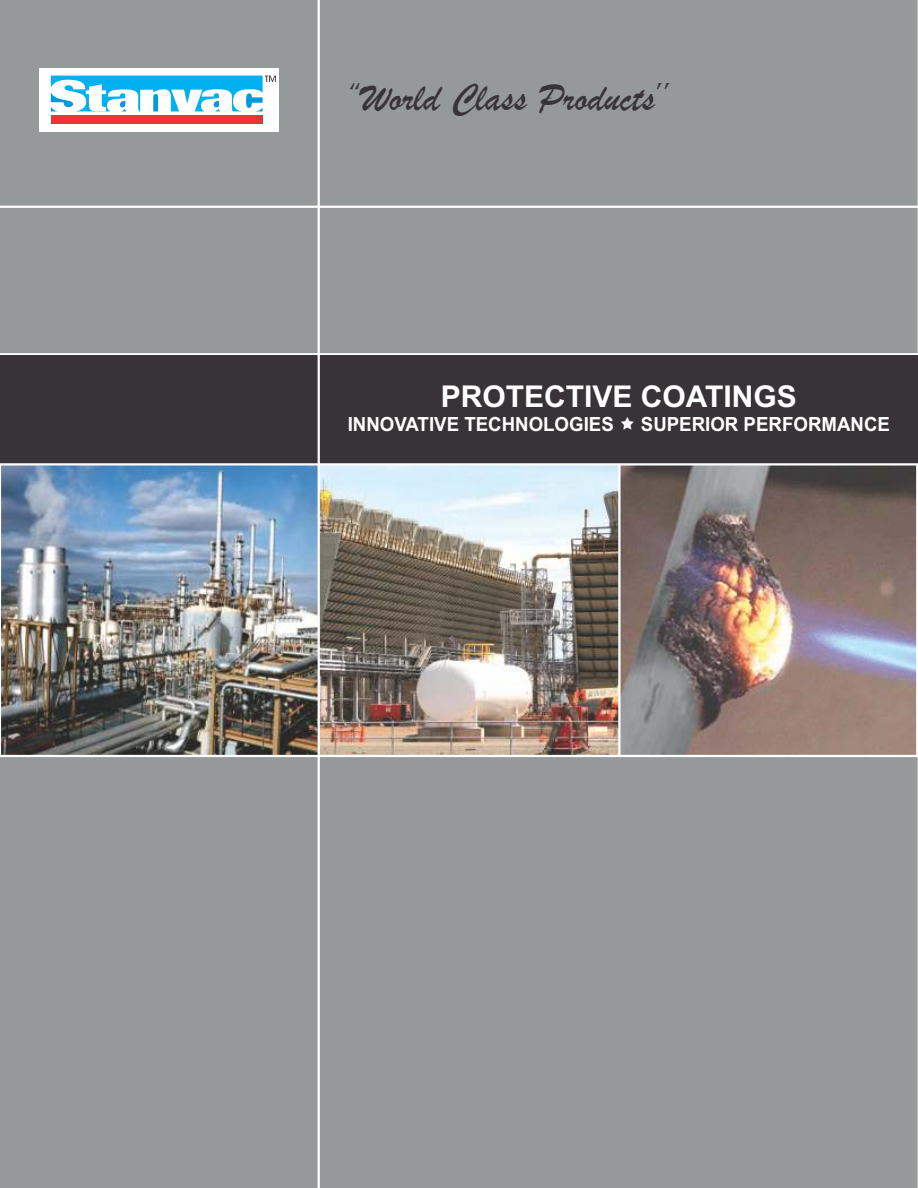
<style>
.page{position:relative;width:918px;height:1188px;background:#969999}
.page>*{position:absolute;margin:0;border:0;box-sizing:border-box;transform-origin:0 0}
.t1{font:40.5px "Brush Script";color:#383336}
.t2{font:700 30px "Arial";color:#fff}
.t3{font:700 19.5px "Arial";color:#fff;scale:.96 1}
.s1{font-family:"Eras ITC";font-weight:300}
</style>
<div class="page">
<hr style="left:0;top:206px;width:918px;height:2px;background:#fff">
<hr style="left:0;top:353px;width:918px;height:2px;background:#fff">
<div style="left:0;top:355px;width:918px;height:109px;background:#383336"></div>
<div style="left:39px;top:68px;width:239px;height:64px;background:#fff"></div>
<div style="left:51px;top:115px;width:212px;height:9px;background:#ed3338"></div>
<svg style="left:51px;top:76px;width:225px;height:36px"></svg>
<img style="left:0;top:463px;width:918px;height:294px">
<hr style="left:318px;top:0;width:2px;height:1188px;background:#fff">
<hr style="left:618px;top:465px;width:3px;height:291px;background:#fff">
<h1 class="t1" style="left:348px;top:86px;width:324px"><span class="s1">“</span>World Class Products<span class="s1">’’</span></h1>
<h2 class="t2" style="left:441px;top:385px;width:358px">PROTECTIVE COATINGS</h2>
<p class="t3" style="left:348px;top:417px;width:279px">INNOVATIVE TECHNOLOGIES</p>
<p class="t3" style="left:641px;top:417px;width:261px">SUPERIOR PERFORMANCE</p>
</div>
